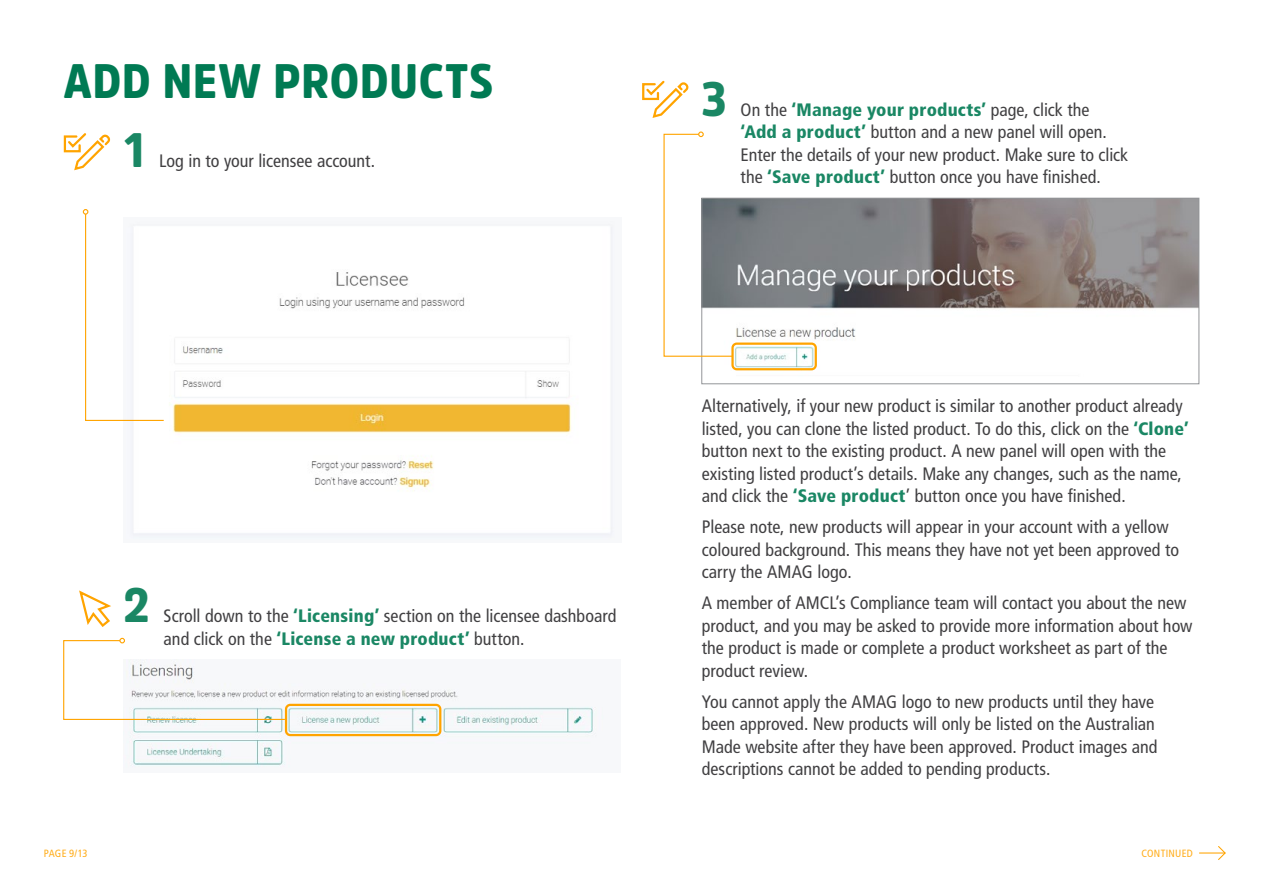
<style>
.page{position:relative;width:1263px;height:893px;background:#fff}
.page>*{position:absolute;margin:0;border:0;box-sizing:border-box;transform-origin:0 0}
.t1{font:900 48px "Amsi Pro Narw";letter-spacing:.015em;color:#007a53}
.t2{font:900 48px "Amsi Pro Narw";color:#1a8764}
.t3{font:condensed 18px/22.5px "Frutiger LT Std";color:#414042}
.t4{font:condensed 10.5px "Frutiger LT Std";letter-spacing:.03em;color:#ffad1a}
.s1{font-weight:900;color:#1a8764}
</style>
<div class="page">
<img style="left:123px;top:689px;width:480px;height:79px">
<svg style="left:63px;top:133px;width:48px;height:38px"></svg>
<div style="left:285px;top:704px;width:156px;height:32px;border:2px solid #ffa400;border-radius:4px"></div>
<svg style="left:63px;top:638px;width:223px;height:82px"></svg>
<svg style="left:79px;top:590px;width:32px;height:37px"></svg>
<img style="left:734px;top:200px;width:463px;height:171px">
<div style="left:702px;top:198px;width:497px;height:186px;border:1px solid #939598"></div>
<svg style="left:642px;top:80px;width:47px;height:38px"></svg>
<svg style="left:663px;top:131px;width:71px;height:226px"></svg>
<div style="left:731px;top:342px;width:86px;height:28px;border:2px solid #ffa400;border-radius:4px"></div>
<img style="left:130px;top:224px;width:484px;height:315px">
<svg style="left:83px;top:209px;width:82px;height:213px"></svg>
<svg style="left:1199px;top:846px;width:27px;height:14px"></svg>
<h1 class="t1" style="left:63px;top:48px;width:431px">ADD NEW PRODUCTS</h1>
<h1 class="t2" style="left:124px;top:117px;width:23px">1</h1>
<p class="t3" style="left:159px;top:149px;width:218px">Log in to your licensee account.</p>
<h1 class="t2" style="left:123px;top:572px;width:28px">2</h1>
<p class="t3" style="left:164px;top:605px;width:454px">Scroll down to the <span class="s1">‘Licensing’</span> section on the licensee dashboard and click on the <span class="s1">‘License a new product’</span> button.</p>
<h1 class="t2" style="left:702px;top:66px;width:26px">3</h1>
<p class="t3" style="left:741px;top:98px;width:389px">On the <span class="s1">‘Manage your products’</span> page, click the <span class="s1">‘Add a product’</span> button and a new panel will open.<br>Enter the details of your new product. Make sure to click the <span class="s1">‘Save product’</span> button once you have finished.</p>
<p class="t3" style="left:702px;top:395px;width:488px">Alternatively, if your new product is similar to another product already listed, you can clone the listed product. To do this, click on the <span class="s1">‘Clone’ </span>button next to the existing product. A new panel will open with the existing listed product’s details. Make any changes, such as the name, and click the <span class="s1">‘Save product</span>’ button once you have finished.</p>
<p class="t3" style="left:702px;top:516px;width:479px">Please note, new products will appear in your account with a yellow coloured background. This means they have not yet been approved to carry the AMAG logo.</p>
<p class="t3" style="left:702px;top:592px;width:492px">A member of AMCL’s Compliance team will contact you about the new product, and you may be asked to provide more information about how the product is made or complete a product worksheet as part of the product review.</p>
<p class="t3" style="left:702px;top:690px;width:457px">You cannot apply the AMAG logo to new products until they have been approved. New products will only be listed on the Australian Made website after they have been approved. Product images and descriptions cannot be added to pending products.</p>
<p class="t4" style="left:44px;top:847px;width:45px">PAGE 9/13</p>
<p class="t4" style="left:1141px;top:847px;width:53px">CONTINUED</p>
</div>
